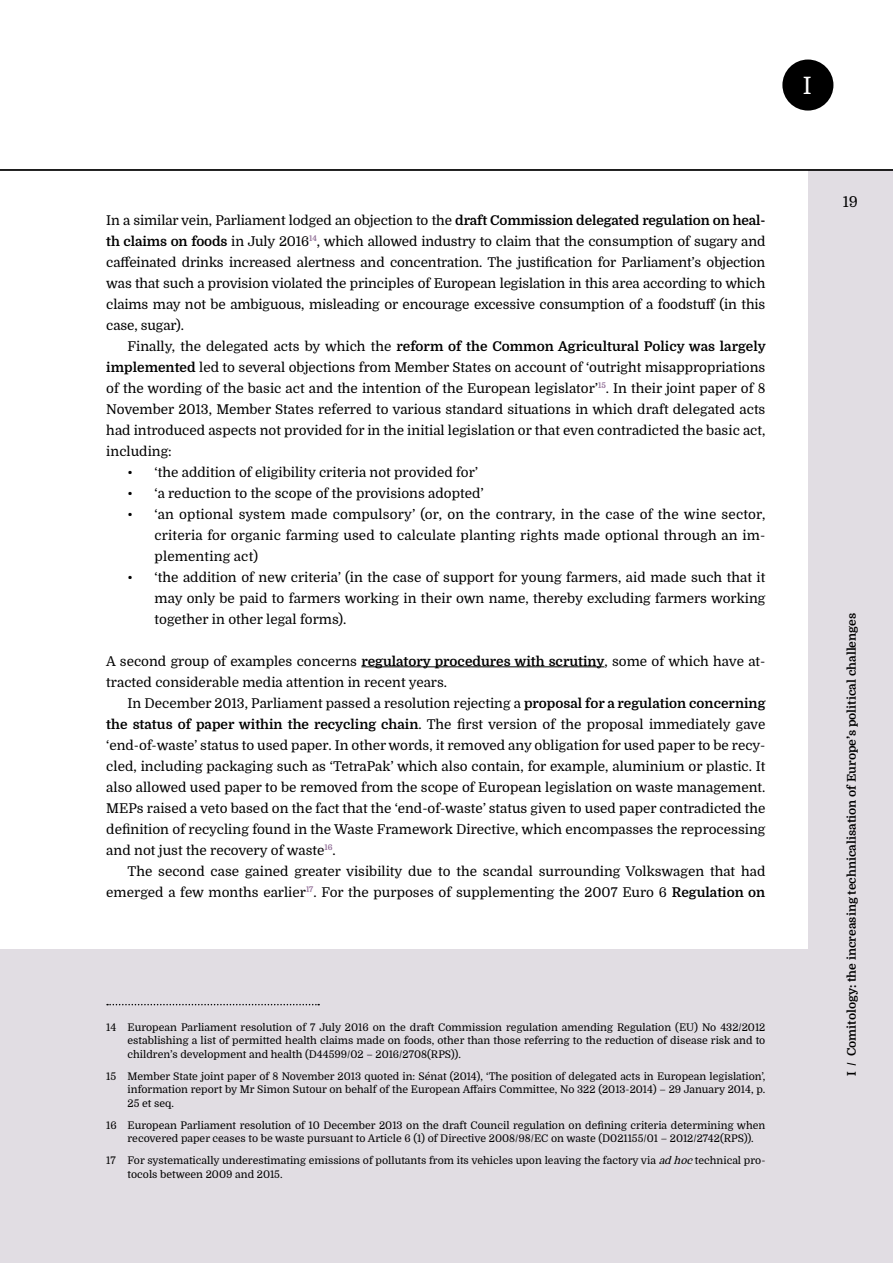
<style>
.page{position:relative;width:893px;height:1263px;background:#fff}
.page>*{position:absolute;margin:0;border:0;box-sizing:border-box;transform-origin:0 0}
.t1{font:24px "Domine";color:#fff}
.t2{font:15px "Domine";color:#000}
.t3{font:13.5px/21px "Domine";color:#000;text-align:justify}
.t4{font:700 12px "Domine";color:#000}
.t5{font:10.5px/13.5px "Domine";color:#000;text-align:justify}
.s1{font-weight:700}
.s2{font-style:italic}
</style>
<div class="page">
<div style="left:782px;top:60px;width:51px;height:51px;background:#000;border-radius:50%"></div>
<div style="left:0;top:171px;width:893px;height:1092px;background:#e1dde3"></div>
<div style="left:0;top:170px;width:808px;height:778px;background:#fff"></div>
<hr style="left:0;top:169px;width:893px;height:2px;background:#000">
<hr style="left:361px;top:666px;width:243px;height:1px;background:#000">
<svg style="left:107px;top:1004px;width:212px;height:1px"></svg>
<h1 class="t1" style="left:803px;top:73px;width:10px">I</h1>
<p class="t3" style="left:106px;top:210px;width:661px">In a similar vein, Parliament lodged an objection to the <span class="s1">draft Commission delegated regulation on heal&shy;th claims on foods</span> in July 2016<sup>14</sup>, which allowed industry to claim that the consumption of sugary and caffeinated drinks increased alertness and concentration. The justification for Parliament’s objection was that such a provision violated the principles of European legislation in this area according to which claims may not be ambiguous, misleading or encourage excessive consumption of a foodstuff (in this case, sugar).</p>
<p class="t3" style="left:106px;top:336px;width:661px;text-indent:21px">Finally, the delegated acts by which the <span class="s1">reform of the Common Agricultural Policy was largely implemented</span> led to several objections from Member States on account of ‘outright misappropriations of the wording of the basic act and the intention of the European legislator’<sup>15</sup>. In their joint paper of 8<br>November 2013, Member States referred to various standard situations in which draft delegated acts had introduced aspects not provided for in the initial legislation or that even contradicted the basic act, including:</p>
<p class="t3" style="left:128px;top:462px;width:352px">• ‘the addition of eligibility criteria not provided for’</p>
<p class="t3" style="left:128px;top:483px;width:358px">• ‘a reduction to the scope of the provisions adopted’</p>
<p class="t3" style="left:155px;top:504px;width:612px;text-indent:-27px">• ‘an optional system made compulsory’ (or, on the contrary, in the case of the wine sector, criteria for organic farming used to calculate planting rights made optional through an im&shy;plementing act)</p>
<p class="t3" style="left:155px;top:567px;width:612px;text-indent:-27px">• ‘the addition of new criteria’ (in the case of support for young farmers, aid made such that it may only be paid to farmers working in their own name, thereby excluding farmers working together in other legal forms).</p>
<p class="t3" style="left:106px;top:651px;width:661px">A second group of examples concerns <span class="s1">regulatory procedures with scrutiny</span>, some of which have at&shy;tracted considerable media attention in recent years.</p>
<p class="t3" style="left:106px;top:693px;width:661px;text-indent:21px">In December 2013, Parliament passed a resolution rejecting a <span class="s1">proposal for a regulation concerning the status of paper within the recycling chain</span>. The first version of the proposal immediately gave ‘end-of-waste’ status to used paper. In other words, it removed any obligation for used paper to be recy&shy;cled, including packaging such as ‘TetraPak’ which also contain, for example, aluminium or plastic. It also allowed used paper to be removed from the scope of European legislation on waste management.<br>MEPs raised a veto based on the fact that the ‘end-of-waste’ status given to used paper contradicted the definition of recycling found in the Waste Framework Directive, which encompasses the reprocessing and not just the recovery of waste<sup>16</sup>.</p>
<p class="t3" style="left:106px;top:861px;width:661px;text-align:right">The second case gained greater visibility due to the scandal surrounding Volkswagen that had emerged a few months earlier<sup>17</sup>. For the purposes of supplementing the 2007 Euro 6 <span class="s1">Regulation on</span></p>
<p class="t5" style="left:128px;top:1021px;width:639px;text-indent:-21px">14 European Parliament resolution of 7 July 2016 on the draft Commission regulation amending Regulation (EU) No 432/2012 establishing a list of permitted health claims made on foods, other than those referring to the reduction of disease risk and to children’s development and health (D44599/02 – 2016/2708(RPS)).</p>
<p class="t5" style="left:128px;top:1070px;width:639px;text-indent:-21px">15 Member State joint paper of 8 November 2013 quoted in: Sénat (2014), ‘The position of delegated acts in European legislation’, information report by Mr Simon Sutour on behalf of the European Affairs Committee, No 322 (2013-2014) – 29 January 2014, p.<br>25 et seq.</p>
<p class="t5" style="left:128px;top:1119px;width:639px;text-indent:-21px">16 European Parliament resolution of 10 December 2013 on the draft Council regulation on defining criteria determining when recovered paper ceases to be waste pursuant to Article 6 (1) of Directive 2008/98/EC on waste (D021155/01 – 2012/2742(RPS)).</p>
<p class="t5" style="left:128px;top:1154px;width:639px;text-indent:-21px">17 For systematically underestimating emissions of pollutants from its vehicles upon leaving the factory via <span class="s2">ad hoc</span>technical pro&shy;tocols between 2009 and 2015.</p>
<p class="t2" style="left:843px;top:193px;width:17px">19</p>
<p class="t4" style="left:845px;top:1076px;width:464px;rotate:-90deg">I / Comitology: the increasing technicalisation of Europe’s political challenges</p>
</div>
